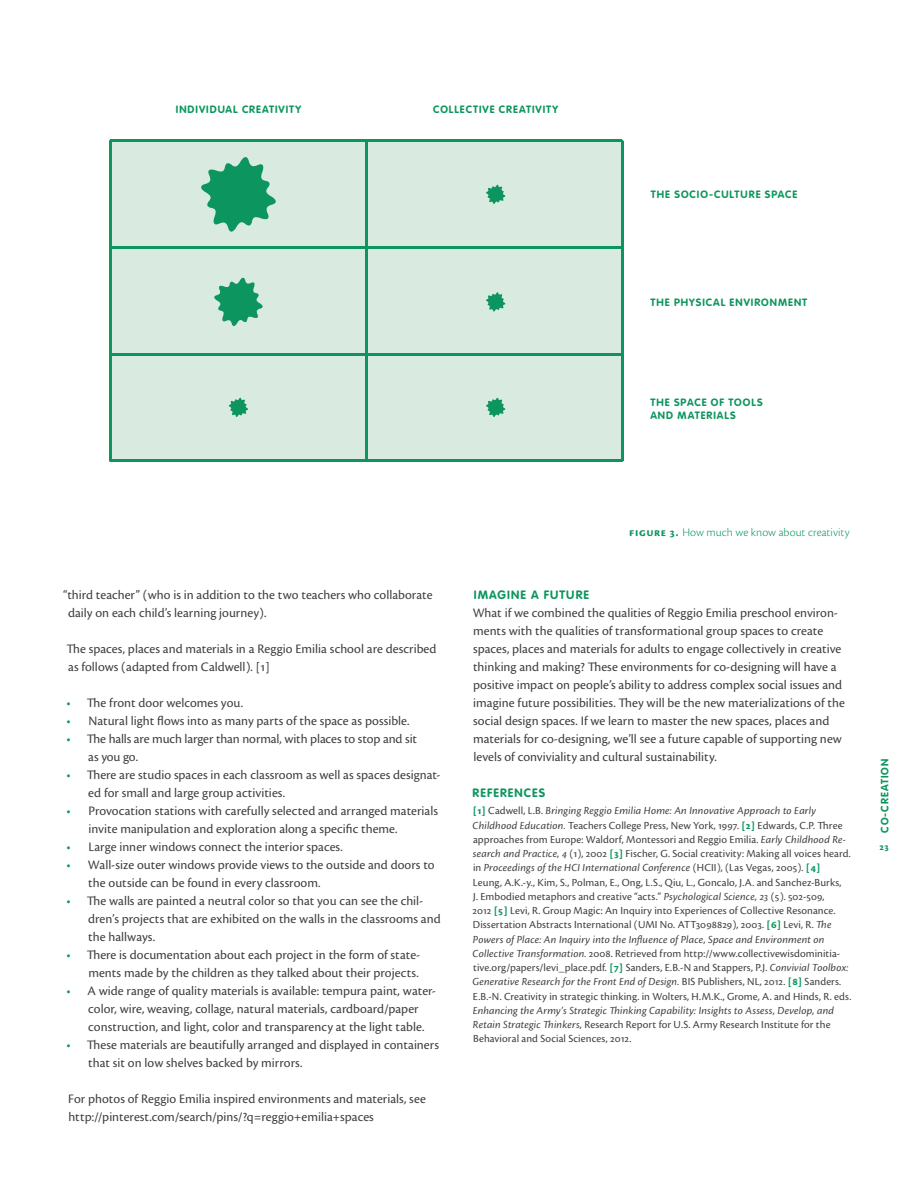
<style>
.page{position:relative;width:918px;height:1188px;background:#fff}
.page>*{position:absolute;margin:0;border:0;box-sizing:border-box;transform-origin:0 0}
.t1{font:13.5px/18px "Cronos Pro";color:#404041}
.t2{font:300 12px "Cronos Pro";letter-spacing:.005em;color:#0c955e}
.t3{font:700 12px "VAG Rounded";letter-spacing:.095em;color:#0c955e}
.t4{font:11.25px/14.2px "Cronos Pro";letter-spacing:.01em;color:#404041}
.t5{font:700 10.5px/12.8px "VAG Rounded";letter-spacing:.09em;color:#0c955e}
.t6{font:700 10.5px "Cronos Pro";color:#0c955e}
.s1{color:#0c955e}
.s2{font-weight:700}
.s3{font-weight:700;color:#0c955e}
.s4{font-style:italic}
</style>
<div class="page">
<div style="left:110px;top:141px;width:512px;height:320px;background:#d9eae1"></div>
<hr style="left:110px;top:140px;width:512px;height:2px;background:#0c955e">
<hr style="left:110px;top:459px;width:512px;height:3px;background:#0c955e">
<hr style="left:109px;top:141px;width:3px;height:320px;background:#0c955e">
<hr style="left:621px;top:141px;width:2px;height:320px;background:#0c955e">
<hr style="left:365px;top:140px;width:3px;height:320px;background:#0c955e">
<hr style="left:110px;top:353px;width:512px;height:2px;background:#0c955e">
<hr style="left:110px;top:246px;width:512px;height:3px;background:#0c955e">
<svg style="left:201px;top:157px;width:75px;height:75px"></svg>
<svg style="left:214px;top:277px;width:49px;height:50px"></svg>
<svg style="left:228px;top:397px;width:20px;height:20px"></svg>
<svg style="left:486px;top:397px;width:20px;height:20px"></svg>
<svg style="left:486px;top:292px;width:20px;height:20px"></svg>
<svg style="left:486px;top:184px;width:20px;height:20px"></svg>
<p class="t5" style="left:176px;top:103px;width:127px">INDIVIDUAL CREATIVITY</p>
<p class="t5" style="left:433px;top:103px;width:126px">COLLECTIVE CREATIVITY</p>
<p class="t5" style="left:651px;top:188px;width:148px">THE SOCIO-CULTURE SPACE</p>
<p class="t5" style="left:650px;top:296px;width:158px">THE PHYSICAL ENVIRONMENT</p>
<p class="t5" style="left:650px;top:396px;width:114px">THE SPACE OF TOOLS<br>AND MATERIALS</p>
<p class="t1" style="left:68px;top:585px;width:366px;text-indent:-5px">“third teacher” (who is in addition to the two teachers who collaborate daily on each child’s learning journey).</p>
<p class="t1" style="left:66px;top:639px;width:372px">The spaces, places and materials in a Reggio Emilia school are described as follows (adapted from Caldwell). [1]</p>
<p class="t1" style="left:66px;top:693px;width:178px"><span class="s1">•</span> The front door welcomes you.</p>
<p class="t1" style="left:66px;top:711px;width:345px"><span class="s1">•</span> Natural light flows into as many parts of the space as possible.</p>
<p class="t1" style="left:88px;top:729px;width:330px;text-indent:-22px"><span class="s1">•</span> The halls are much larger than normal, with places to stop and sit as you go.</p>
<p class="t1" style="left:88px;top:765px;width:354px;text-indent:-22px"><span class="s1">•</span> There are studio spaces in each classroom as well as spaces designat&shy;ed for small and large group activities.</p>
<p class="t1" style="left:89px;top:801px;width:351px;text-indent:-22px"><span class="s1">•</span> Provocation stations with carefully selected and arranged materials invite manipulation and exploration along a specific theme.</p>
<p class="t1" style="left:66px;top:837px;width:278px"><span class="s1">•</span> Large inner windows connect the interior spaces.</p>
<p class="t1" style="left:88px;top:855px;width:348px;text-indent:-22px"><span class="s1">•</span> Wall-size outer windows provide views to the outside and doors to the outside can be found in every classroom.</p>
<p class="t1" style="left:88px;top:891px;width:354px;text-indent:-22px"><span class="s1">•</span> The walls are painted a neutral color so that you can see the chil&shy;dren’s projects that are exhibited on the walls in the classrooms and the hallways.</p>
<p class="t1" style="left:66px;top:945px;width:355px;text-align:right"><span class="s1">•</span> There is documentation about each project in the form of state&shy;ments made by the children as they talked about their projects.</p>
<p class="t1" style="left:88px;top:981px;width:349px;text-indent:-22px"><span class="s1">•</span> A wide range of quality materials is available: tempura paint, water&shy;color, wire, weaving, collage, natural materials, cardboard/paper construction, and light, color and transparency at the light table.</p>
<p class="t1" style="left:88px;top:1035px;width:352px;text-indent:-22px"><span class="s1">•</span> These materials are beautifully arranged and displayed in containers that sit on low shelves backed by mirrors.</p>
<p class="t1" style="left:68px;top:1089px;width:359px">For photos of Reggio Emilia inspired environments and materials, see http://pinterest.com/search/pins/?q=reggio+emilia+spaces</p>
<p class="t2" style="left:629px;top:525px;width:222px"><span class="s2">FIGURE 3.</span> How much we know about creativity</p>
<p class="t3" style="left:474px;top:587px;width:117px">IMAGINE A FUTURE</p>
<p class="t1" style="left:473px;top:603px;width:374px">What if we combined the qualities of Reggio Emilia preschool environ&shy;ments with the qualities of transformational group spaces to create spaces, places and materials for adults to engage collectively in creative thinking and making? These environments for co-designing will have a positive impact on people’s ability to address complex social issues and imagine future possibilities. They will be the new materializations of the social design spaces. If we learn to master the new spaces, places and materials for co-designing, we’ll see a future capable of supporting new levels of conviviality and cultural sustainability.</p>
<p class="t3" style="left:472px;top:785px;width:74px">REFERENCES</p>
<p class="t4" style="left:472px;top:804px;width:380px"><span class="s3">[1]</span> Cadwell, L.B. <span class="s4">Bringing Reggio Emilia Home: An Innovative Approach to Early Childhood Education.</span> Teachers College Press, New York, 1997. <span class="s3">[2]</span> Edwards, C.P. Three approaches from Europe: Waldorf, Montessori and Reggio Emilia. <span class="s4">Early Childhood Re&shy;search and Practice, 4</span> (1), 2002 <span class="s3">[3]</span> Fischer, G. Social creativity: Making all voices heard. in <span class="s4">Proceedings of the HCI International Conference</span> (HCII), (Las Vegas, 2005). <span class="s3">[4] </span>Leung, A.K.-y., Kim, S., Polman, E., Ong, L.S., Qiu, L., Goncalo, J.A. and Sanchez-Burks,<br>J. Embodied metaphors and creative “acts.” <span class="s4">Psychological Science, 23</span> (5). 502-509,<br>2012 <span class="s3">[5]</span> Levi, R. Group Magic: An Inquiry into Experiences of Collective Resonance.<br>Dissertation Abstracts International (UMI No. ATT3098829), 2003. <span class="s3">[6]</span> Levi, R. <span class="s4">The Powers of Place: An Inquiry into the Influence of Place, Space and Environment on Collective Transformation.</span> 2008. Retrieved from http://www.collectivewisdominitia&shy;tive.org/papers/levi_place.pdf. <span class="s3">[7]</span> Sanders, E.B.-N and Stappers, P.J. <span class="s4">Convivial Toolbox:<br>Generative Research for the Front End of Design.</span> BIS Publishers, NL, 2012. <span class="s3">[8]</span> Sanders.<br>E.B.-N. Creativity in strategic thinking. in Wolters, H.M.K., Grome, A. and Hinds, R. eds.<br><span class="s4">Enhancing the Army’s Strategic Thinking Capability: Insights to Assess, Develop, and Retain Strategic Thinkers,</span> Research Report for U.S. Army Research Institute for the Behavioral and Social Sciences, 2012.</p>
<p class="t5" style="left:878px;top:832px;width:75px;rotate:-90deg">CO-CREATION</p>
<p class="t6" style="left:880px;top:841px;width:11px">23</p>
</div>
